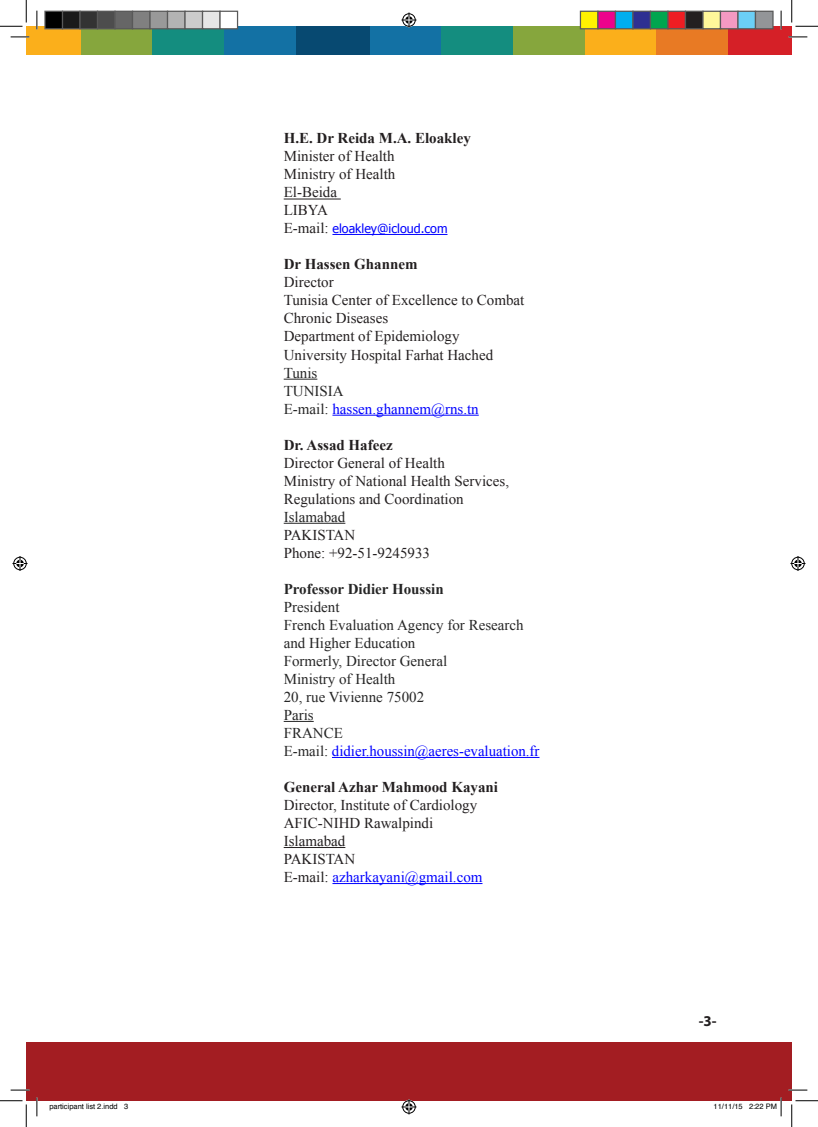
<style>
.page{position:relative;width:818px;height:1127px;background:#fff}
.page>*{position:absolute;margin:0;border:0;box-sizing:border-box;transform-origin:0 0}
.t1{font:15px/18px "Times New Roman";color:#231f20}
.t2{font:15px/18px "Times New Roman";color:#262626}
.t3{font:15px "Times New Roman";color:#00f}
.t4{font:700 15px "Times New Roman";color:#231f20}
.t5{font:700 15px "Times New Roman";color:#262626}
.t6{font:700 15px "Myriad Pro";color:#231f20}
.t7{font:12.5px "Tahoma";color:#00f}
.t8{font:7.5px "Helvetica";color:#000}
.s1{color:#262626}
.s2{color:#231f20}
</style>
<div class="page">
<div style="left:298px;top:26px;width:72px;height:29px;background:#074971"></div>
<div style="left:370px;top:26px;width:72px;height:29px;background:#1371a4"></div>
<div style="left:441px;top:26px;width:72px;height:29px;background:#148d7f"></div>
<div style="left:513px;top:26px;width:72px;height:29px;background:#86a63d"></div>
<div style="left:585px;top:26px;width:72px;height:29px;background:#fbaf1b"></div>
<div style="left:656px;top:26px;width:72px;height:29px;background:#e87a24"></div>
<div style="left:728px;top:26px;width:64px;height:29px;background:#d52027"></div>
<div style="left:296px;top:26px;width:71px;height:29px;background:#074971"></div>
<div style="left:224px;top:26px;width:72px;height:29px;background:#1371a4"></div>
<div style="left:152px;top:26px;width:72px;height:29px;background:#148d7f"></div>
<div style="left:81px;top:26px;width:71px;height:29px;background:#86a63d"></div>
<div style="left:26px;top:26px;width:55px;height:29px;background:#fbaf1b"></div>
<div style="left:26px;top:1041px;width:766px;height:59px;background:#a31d22"></div>
<hr style="left:284px;top:199px;width:57px;height:1px;background:#231f20">
<hr style="left:332px;top:234px;width:115px;height:1px;background:#00f">
<hr style="left:284px;top:379px;width:33px;height:1px;background:#262626">
<hr style="left:332px;top:415px;width:147px;height:1px;background:#00f">
<hr style="left:284px;top:523px;width:61px;height:1px;background:#262626">
<hr style="left:284px;top:721px;width:30px;height:1px;background:#262626">
<hr style="left:332px;top:757px;width:207px;height:1px;background:#00f">
<hr style="left:284px;top:847px;width:61px;height:1px;background:#231f20">
<hr style="left:332px;top:883px;width:150px;height:1px;background:#00f">
<svg style="left:11px;top:36px;width:18px;height:2px"></svg>
<svg style="left:788px;top:36px;width:19px;height:2px"></svg>
<svg style="left:11px;top:1089px;width:18px;height:1px"></svg>
<svg style="left:788px;top:1089px;width:19px;height:1px"></svg>
<svg style="left:36px;top:11px;width:2px;height:18px"></svg>
<svg style="left:36px;top:1097px;width:2px;height:18px"></svg>
<svg style="left:780px;top:11px;width:2px;height:18px"></svg>
<svg style="left:0;top:0;width:27px;height:27px"></svg>
<svg style="left:0;top:1100px;width:27px;height:26px"></svg>
<svg style="left:791px;top:0;width:27px;height:27px"></svg>
<svg style="left:791px;top:1100px;width:27px;height:26px"></svg>
<svg style="left:401px;top:13px;width:15px;height:15px"></svg>
<svg style="left:401px;top:1099px;width:15px;height:15px"></svg>
<svg style="left:13px;top:556px;width:15px;height:15px"></svg>
<svg style="left:790px;top:556px;width:15px;height:15px"></svg>
<div style="left:45px;top:11px;width:18px;height:18px;background:#000"></div>
<div style="left:44px;top:11px;width:19px;height:18px;border:1px solid #595959"></div>
<div style="left:63px;top:11px;width:17px;height:18px;background:#1a1a1a"></div>
<div style="left:62px;top:11px;width:19px;height:18px;border:1px solid #595959"></div>
<div style="left:80px;top:11px;width:18px;height:18px;background:#333"></div>
<div style="left:79px;top:11px;width:19px;height:18px;border:1px solid #595959"></div>
<div style="left:98px;top:11px;width:17px;height:18px;background:#4d4d4d"></div>
<div style="left:97px;top:11px;width:19px;height:18px;border:1px solid #595959"></div>
<div style="left:115px;top:11px;width:18px;height:18px;background:#666"></div>
<div style="left:114px;top:11px;width:19px;height:18px;border:1px solid #595959"></div>
<div style="left:133px;top:11px;width:17px;height:18px;background:#808080"></div>
<div style="left:132px;top:11px;width:19px;height:18px;border:1px solid #595959"></div>
<div style="left:150px;top:11px;width:18px;height:18px;background:#999"></div>
<div style="left:149px;top:11px;width:19px;height:18px;border:1px solid #595959"></div>
<div style="left:168px;top:11px;width:17px;height:18px;background:#b3b3b3"></div>
<div style="left:167px;top:11px;width:19px;height:18px;border:1px solid #595959"></div>
<div style="left:185px;top:11px;width:18px;height:18px;background:#ccc"></div>
<div style="left:184px;top:11px;width:19px;height:18px;border:1px solid #595959"></div>
<div style="left:203px;top:11px;width:17px;height:18px;background:#e6e6e6"></div>
<div style="left:202px;top:11px;width:19px;height:18px;border:1px solid #595959"></div>
<div style="left:220px;top:11px;width:18px;height:18px;background:#fff"></div>
<div style="left:219px;top:11px;width:19px;height:18px;border:1px solid #595959"></div>
<div style="left:580px;top:11px;width:18px;height:18px;background:#fff101"></div>
<div style="left:580px;top:11px;width:18px;height:18px;border:1px solid #595959"></div>
<div style="left:598px;top:11px;width:17px;height:18px;background:#ed028c"></div>
<div style="left:597px;top:11px;width:19px;height:18px;border:1px solid #595959"></div>
<div style="left:615px;top:11px;width:18px;height:18px;background:#00aeef"></div>
<div style="left:615px;top:11px;width:18px;height:18px;border:1px solid #595959"></div>
<div style="left:633px;top:11px;width:17px;height:18px;background:#2e3092"></div>
<div style="left:632px;top:11px;width:19px;height:18px;border:1px solid #595959"></div>
<div style="left:650px;top:11px;width:18px;height:18px;background:#00a54f"></div>
<div style="left:650px;top:11px;width:18px;height:18px;border:1px solid #595959"></div>
<div style="left:668px;top:11px;width:17px;height:18px;background:#ee1d23"></div>
<div style="left:667px;top:11px;width:19px;height:18px;border:1px solid #595959"></div>
<div style="left:685px;top:11px;width:18px;height:18px;background:#231f20"></div>
<div style="left:685px;top:11px;width:18px;height:18px;border:1px solid #595959"></div>
<div style="left:703px;top:11px;width:17px;height:18px;background:#fff79a"></div>
<div style="left:702px;top:11px;width:19px;height:18px;border:1px solid #595959"></div>
<div style="left:720px;top:11px;width:18px;height:18px;background:#f499c2"></div>
<div style="left:720px;top:11px;width:18px;height:18px;border:1px solid #595959"></div>
<div style="left:738px;top:11px;width:17px;height:18px;background:#6bcff6"></div>
<div style="left:737px;top:11px;width:19px;height:18px;border:1px solid #595959"></div>
<div style="left:755px;top:11px;width:18px;height:18px;background:#939598"></div>
<div style="left:755px;top:11px;width:18px;height:18px;border:1px solid #595959"></div>
<svg style="left:749px;top:1097px;width:33px;height:18px"></svg>
<p class="t8" style="left:49px;top:1100px;width:70px">participant list 2.indd</p>
<p class="t8" style="left:124px;top:1100px;width:6px">3</p>
<p class="t4" style="left:284px;top:128px;width:189px">H E. . Dr Reida M A. . Eloakley</p>
<p class="t1" style="left:284px;top:147px;width:112px">Minister of Health</p>
<p class="t1" style="left:284px;top:165px;width:113px">Ministry of Health</p>
<p class="t1" style="left:284px;top:183px;width:55px">El-Beida</p>
<p class="t1" style="left:284px;top:201px;width:46px">LIBYA</p>
<p class="t7" style="left:332px;top:220px;width:117px">eloakley@icloud.com</p>
<p class="t1" style="left:284px;top:219px;width:46px">E-mail:</p>
<p class="t4" style="left:284px;top:254px;width:135px">Dr Hassen Ghannem</p>
<p class="t1" style="left:284px;top:273px;width:51px">Director</p>
<p class="t1" style="left:284px;top:291px;width:242px">Tunisia Center of Excellence to Combat<br>Chronic Diseases</p>
<p class="t1" style="left:284px;top:327px;width:177px">Department of Epidemiology</p>
<p class="t1" style="left:284px;top:345px;width:211px">University Hospital Farhat Hached</p>
<p class="t2" style="left:284px;top:363px;width:35px">Tunis</p>
<p class="t2" style="left:284px;top:381px;width:61px">TUNISIA</p>
<p class="t3" style="left:284px;top:398px;width:197px"><span class="s1">E-mail:</span> hassen.ghannem@rns t n.</p>
<p class="t4" style="left:284px;top:434px;width:111px">Dr. Assad Hafeez</p>
<p class="t1" style="left:284px;top:453px;width:163px">Director General of Health</p>
<p class="t1" style="left:284px;top:471px;width:227px">Ministry of National Health Services,<br>Regulations and Coordination</p>
<p class="t2" style="left:284px;top:507px;width:63px">Islamabad</p>
<p class="t1" style="left:284px;top:525px;width:73px">PAKISTAN</p>
<p class="t1" style="left:284px;top:543px;width:148px">Phone: +92-51-9245933</p>
<p class="t5" style="left:284px;top:578px;width:162px">Professor Didier Houssin</p>
<p class="t2" style="left:284px;top:597px;width:57px">President</p>
<p class="t2" style="left:284px;top:615px;width:241px">French Evaluation Agency for Research and Higher Education</p>
<p class="t2" style="left:284px;top:651px;width:165px">Formerly, Director General</p>
<p class="t2" style="left:284px;top:669px;width:113px">Ministry of Health</p>
<p class="t2" style="left:284px;top:687px;width:142px">20, rue Vivienne 75002</p>
<p class="t2" style="left:284px;top:705px;width:31px">Paris</p>
<p class="t2" style="left:284px;top:723px;width:61px">FRANCE</p>
<p class="t3" style="left:284px;top:740px;width:257px"><span class="s1">E-mail:</span> didier.houssin@aeres-evaluation f r.</p>
<p class="t4" style="left:284px;top:776px;width:216px">General Azhar Mahmood Kayani</p>
<p class="t1" style="left:284px;top:795px;width:195px">Director, Institute of Cardiology</p>
<p class="t1" style="left:284px;top:813px;width:151px">AFIC-NIHD Rawalpindi</p>
<p class="t1" style="left:284px;top:831px;width:63px">Islamabad</p>
<p class="t1" style="left:284px;top:849px;width:73px">PAKISTAN</p>
<p class="t3" style="left:284px;top:866px;width:200px"><span class="s2">E-mail:</span> azharkayani@gmail.com</p>
<p class="t6" style="left:699px;top:1010px;width:19px">-3-</p>
<p class="t8" style="left:713px;top:1100px;width:31px">11/11/15</p>
<p class="t8" style="left:749px;top:1100px;width:29px">2:22 PM</p>
</div>
